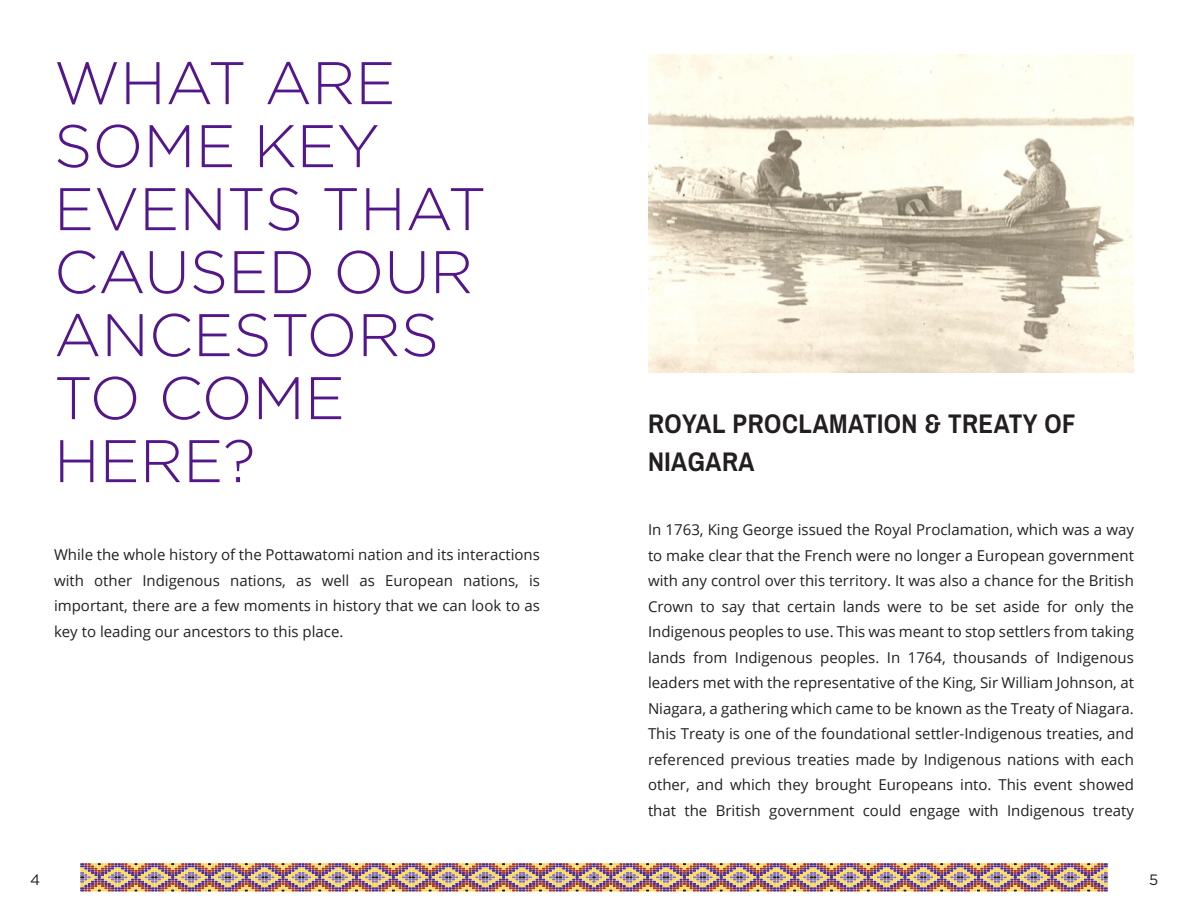
<style>
.page{position:relative;width:1188px;height:918px;background:#fff}
.page>*{position:absolute;margin:0;border:0;box-sizing:border-box;transform-origin:0 0}
.heading{font:300 60px/63px "Gotham";color:#53168b}
.subheading{font:700 27px/37.5px "Archivo Narrow";letter-spacing:.02em;color:#231f20}
.copy{font:15px/25.5px "Open Sans";color:#231f20;text-align:justify}
.t1{font:15px "Gotham";color:#231f20}
</style>
<div class="page">
<svg style="left:81px;top:863px;width:1026px;height:29px;background:#b78e80"></svg>
<img style="left:648px;top:54px;width:486px;height:319px">
<p class="heading" style="left:54px;top:51px;width:434px">WHAT ARE<br>SOME KEY<br>EVENTS THAT<br>CAUSED OUR<br>ANCESTORS<br>TO COME<br>HERE?</p>
<p class="copy" style="left:54px;top:542px;width:488px">While the whole history of the Pottawatomi nation and its interactions with other Indigenous nations, as well as European nations, is important, there are a few moments in history that we can look to as key to leading our ancestors to this place.</p>
<p class="subheading" style="left:648px;top:405px;width:429px">ROYAL PROCLAMATION &amp; TREATY OF<br>NIAGARA</p>
<p class="copy" style="left:648px;top:517px;width:488px">In 1763, King George issued the Royal Proclamation, which was a way to make clear that the French were no longer a European government with any control over this territory. It was also a chance for the British Crown to say that certain lands were to be set aside for only the Indigenous peoples to use. This was meant to stop settlers from taking lands from Indigenous peoples. In 1764, thousands of Indigenous leaders met with the representative of the King, Sir William Johnson, at Niagara, a gathering which came to be known as the Treaty of Niagara.<br>This Treaty is one of the foundational settler-Indigenous treaties, and referenced previous treaties made by Indigenous nations with each other, and which they brought Europeans into. This event showed that the British government could engage with Indigenous treaty</p>
<p class="t1" style="left:30px;top:871px;width:12px">4</p>
<p class="t1" style="left:1149px;top:871px;width:11px">5</p>
</div>
